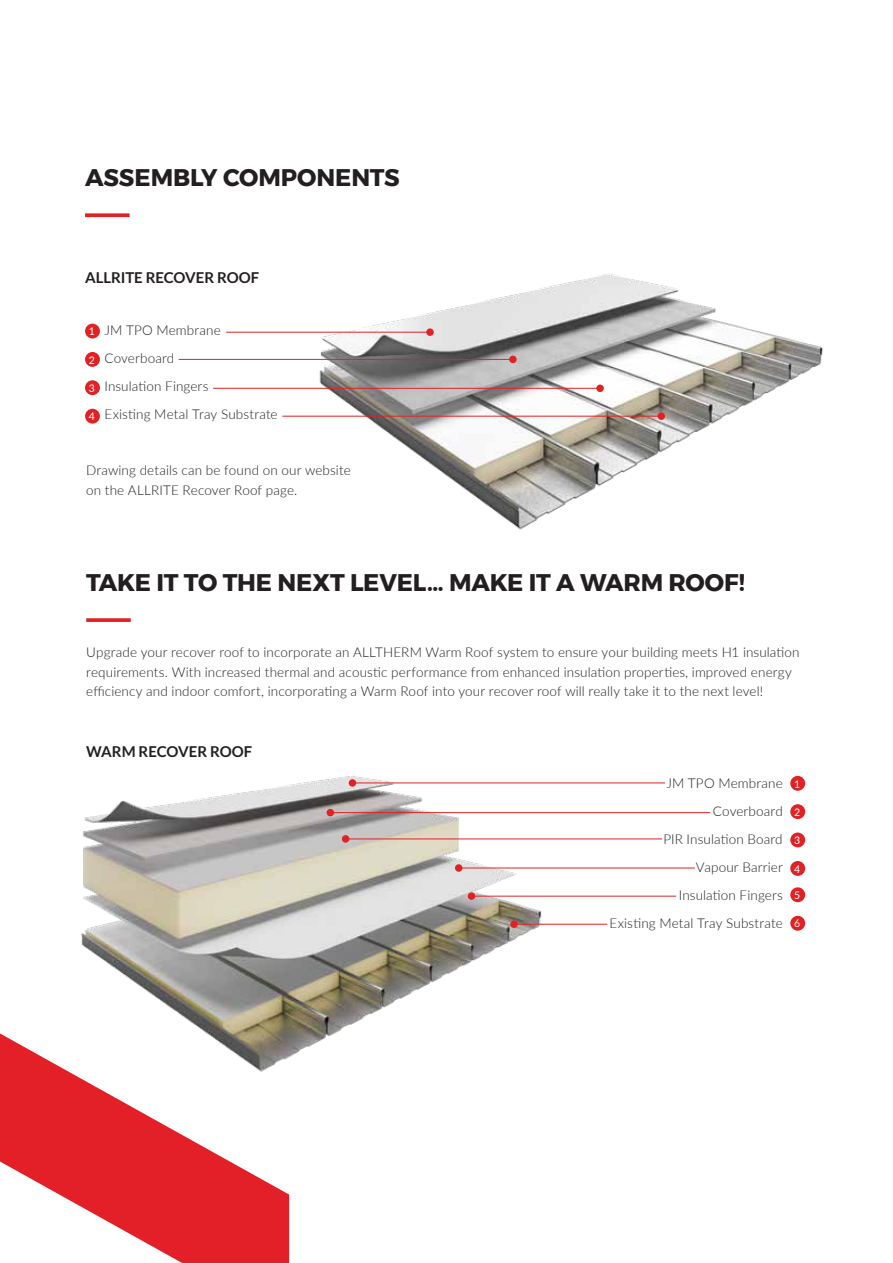
<style>
.page{position:relative;width:893px;height:1263px;background:#fff}
.page>*{position:absolute;margin:0;border:0;box-sizing:border-box;transform-origin:0 0}
.t1{font:700 24px "Montserrat";letter-spacing:-.005em;color:#231f20}
.t2{font:700 15px "Lato";letter-spacing:-.005em;color:#231f20}
.t3{font:300 13.5px/28px "Lato";letter-spacing:.01em;color:#231f20}
.t4{font:10.5px "Lato";color:#fff}
</style>
<div class="page">
<img style="left:296px;top:273px;width:527px;height:257px">
<svg style="left:85px;top:213px;width:45px;height:4px"></svg>
<hr style="left:226px;top:332px;width:204px;height:1px;background:#e12225">
<div style="left:426px;top:328px;width:8px;height:8px;background:#e12225;border-radius:50%"></div>
<hr style="left:179px;top:359px;width:334px;height:1px;background:#e12225">
<div style="left:509px;top:356px;width:8px;height:7px;background:#e12225;border-radius:50%"></div>
<hr style="left:213px;top:388px;width:387px;height:1px;background:#e12225">
<div style="left:596px;top:385px;width:8px;height:7px;background:#e12225;border-radius:50%"></div>
<hr style="left:282px;top:416px;width:379px;height:1px;background:#e12225">
<div style="left:658px;top:412px;width:7px;height:8px;background:#e12225;border-radius:50%"></div>
<div style="left:85px;top:324px;width:15px;height:14px;background:#e12225;border-radius:50%"></div>
<div style="left:85px;top:352px;width:15px;height:15px;background:#e12225;border-radius:50%"></div>
<div style="left:85px;top:380px;width:15px;height:15px;background:#e12225;border-radius:50%"></div>
<div style="left:85px;top:409px;width:15px;height:15px;background:#e12225;border-radius:50%"></div>
<svg style="left:86px;top:618px;width:45px;height:4px"></svg>
<img style="left:83px;top:776px;width:466px;height:282px">
<hr style="left:352px;top:783px;width:313px;height:1px;background:#e12225">
<div style="left:349px;top:779px;width:7px;height:8px;background:#e12225;border-radius:50%"></div>
<hr style="left:330px;top:812px;width:380px;height:1px;background:#e12225">
<div style="left:327px;top:809px;width:7px;height:7px;background:#e12225;border-radius:50%"></div>
<hr style="left:346px;top:839px;width:316px;height:1px;background:#e12225">
<div style="left:342px;top:835px;width:7px;height:8px;background:#e12225;border-radius:50%"></div>
<hr style="left:459px;top:868px;width:236px;height:1px;background:#e12225">
<div style="left:455px;top:864px;width:7px;height:8px;background:#e12225;border-radius:50%"></div>
<div style="left:790px;top:776px;width:15px;height:15px;background:#e12225;border-radius:50%"></div>
<div style="left:790px;top:804px;width:15px;height:15px;background:#e12225;border-radius:50%"></div>
<div style="left:790px;top:832px;width:15px;height:15px;background:#e12225;border-radius:50%"></div>
<div style="left:790px;top:861px;width:15px;height:15px;background:#e12225;border-radius:50%"></div>
<div style="left:790px;top:887px;width:15px;height:15px;background:#e12225;border-radius:50%"></div>
<div style="left:790px;top:916px;width:15px;height:15px;background:#e12225;border-radius:50%"></div>
<hr style="left:514px;top:924px;width:93px;height:1px;background:#e12225">
<div style="left:510px;top:920px;width:8px;height:8px;background:#e12225;border-radius:50%"></div>
<hr style="left:471px;top:896px;width:205px;height:1px;background:#e12225">
<div style="left:468px;top:892px;width:7px;height:8px;background:#e12225;border-radius:50%"></div>
<svg style="left:0;top:914px;width:289px;height:349px"></svg>
<h1 class="t1" style="left:85px;top:158px;width:316px">ASSEMBLY COMPONENTS</h1>
<p class="t2" style="left:85px;top:269px;width:176px">ALLRITE RECOVER ROOF</p>
<p class="t4" style="left:89px;top:324px;width:8px">1</p>
<p class="t4" style="left:89px;top:352px;width:8px">2</p>
<p class="t4" style="left:89px;top:381px;width:8px">3</p>
<p class="t4" style="left:89px;top:409px;width:8px">4</p>
<p class="t3" style="left:104px;top:316px;width:175px">JM TPO Membrane<br>Coverboard<br>Insulation Fingers<br>Existing Metal Tray Substrate</p>
<p class="t3" style="left:86px;top:460px;width:266px;line-height:19.5px">Drawing details can be found on our website on the ALLRITE Recover Roof page.</p>
<h1 class="t1" style="left:86px;top:563px;width:660px">TAKE IT TO THE NEXT LEVEL… MAKE IT A WARM ROOF!</h1>
<p class="t3" style="left:86px;top:642px;width:715px;line-height:19.5px">Upgrade your recover roof to incorporate an ALLTHERM Warm Roof system to ensure your building meets H1 insulation requirements. With increased thermal and acoustic performance from enhanced insulation properties , improved energy efficiency and indoor comfort, incorporating a Warm Roof into your recover roof will really take it to the next level!</p>
<p class="t2" style="left:86px;top:743px;width:168px">WARM RECOVER ROOF</p>
<p class="t3" style="left:609px;top:768px;width:175px;text-align:right">JM TPO Membrane<br>Coverboard<br>PIR Insulation Board<br>Vapour Barrier<br>Insulation Fingers<br>Existing Metal Tray Substrate</p>
<p class="t4" style="left:794px;top:776px;width:8px">1</p>
<p class="t4" style="left:794px;top:804px;width:8px">2</p>
<p class="t4" style="left:794px;top:833px;width:8px">3</p>
<p class="t4" style="left:794px;top:861px;width:8px">4</p>
<p class="t4" style="left:794px;top:888px;width:8px">5</p>
<p class="t4" style="left:794px;top:916px;width:8px">6</p>
</div>
